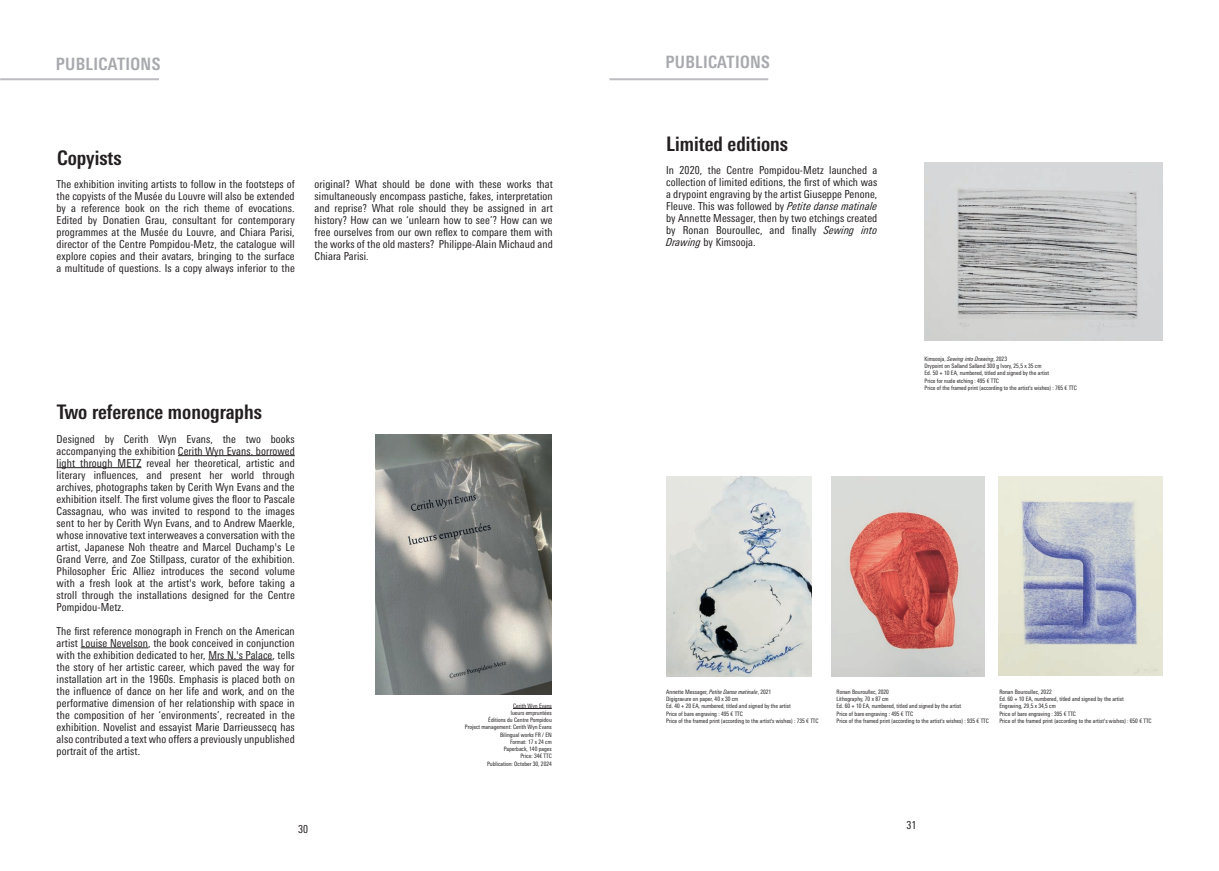
<style>
.page{position:relative;width:1219px;height:871px;background:#fff}
.page>*{position:absolute;margin:0;border:0;box-sizing:border-box;transform-origin:0 0}
.t1{font:700 condensed 20px "Univers Next Pro";color:#231f20}
.t2{font:700 condensed 17px "Univers Next Pro";letter-spacing:.02em;color:#a8a9ad}
.t3{font:condensed 11px/12px "Univers Next Pro";letter-spacing:.01em;color:#231f20;text-align:justify}
.t4{font:condensed 6px/7.2px "Univers Next Pro";color:#231f20}
.s1{font-style:italic}
</style>
<div class="page">
<hr style="left:178px;top:455px;width:117px;height:1px;background:#231f20">
<hr style="left:57px;top:467px;width:84px;height:1px;background:#231f20">
<hr style="left:81px;top:647px;width:67px;height:1px;background:#231f20">
<hr style="left:208px;top:659px;width:64px;height:1px;background:#231f20">
<img style="left:376px;top:434px;width:176px;height:260px">
<hr style="left:0;top:78px;width:159px;height:2px;background:#bcbdc0">
<hr style="left:513px;top:708px;width:39px;height:1px;background:#231f20">
<hr style="left:609px;top:78px;width:159px;height:2px;background:#bcbdc0">
<img style="left:924px;top:162px;width:238px;height:178px">
<img style="left:832px;top:476px;width:152px;height:200px">
<img style="left:998px;top:476px;width:165px;height:199px">
<img style="left:666px;top:476px;width:146px;height:200px">
<h2 class="t2" style="left:56px;top:54px;width:106px">PUBLICATIONS</h2>
<h1 class="t1" style="left:57px;top:146px;width:66px">Copyists</h1>
<p class="t3" style="left:57px;top:178px;width:240px">The exhibition inviting artists to follow in the footsteps of the copyists of the Musée du Louvre will also be extended by a reference book on the rich theme of evocations.<br>Edited by Donatien Grau, consultant for contemporary programmes at the Musée du Louvre, and Chiara Parisi, director of the Centre Pompidou-Metz, the catalogue will explore copies and their avatars, bringing to the surface a multitude of questions. Is a copy always inferior to the</p>
<p class="t3" style="left:315px;top:178px;width:240px">original? What should be done with these works that simultaneously encompass pastiche, fakes, interpretation and reprise? What role should they be assigned in art history? How can we ‘unlearn how to see’? How can we free ourselves from our own reflex to compare them with the works of the old masters? Philippe-Alain Michaud and Chiara Parisi.</p>
<h1 class="t1" style="left:57px;top:400px;width:207px">Two reference monographs</h1>
<p class="t3" style="left:57px;top:432px;width:240px">Designed by Cerith Wyn Evans, the two books accompanying the exhibition Cerith Wyn Evans. borrowed light through METZ reveal her theoretical, artistic and literary influences, and present her world through archives, photographs taken by Cerith Wyn Evans and the exhibition itself. The first volume gives the floor to Pascale Cassagnau, who was invited to respond to the images sent to her by Cerith Wyn Evans, and to Andrew Maerkle, whose innovative text interweaves a conversation with the artist, Japanese Noh theatre and Marcel Duchamp's Le Grand Verre, and Zoe Stillpass, curator of the exhibition.<br>Philosopher Éric Alliez introduces the second volume with a fresh look at the artist's work, before taking a stroll through the installations designed for the Centre Pompidou-Metz.</p>
<p class="t3" style="left:57px;top:624px;width:240px">The first reference monograph in French on the American artist Louise Nevelson, the book conceived in conjunction with the exhibition dedicated to her, Mrs N.'s Palace, tells the story of her artistic career, which paved the way for installation art in the 1960s. Emphasis is placed both on the influence of dance on her life and work, and on the performative dimension of her relationship with space in the composition of her ‘environments’, recreated in the exhibition. Novelist and essayist Marie Darrieussecq has also contributed a text who offers a previously unpublished portrait of the artist.</p>
<p class="t3" style="left:298px;top:822px;width:12px">30</p>
<p class="t4" style="left:465px;top:701px;width:88px;text-align:right">Cerith Wyn Evans<br>lueurs empruntées<br>Éditions du Centre Pompidou<br>Project management: Cerith Wyn Evans<br>Bilingual works FR / EN<br>Format: 17 x 24 cm<br>Paperback, 140 pages<br>Price: 34€ TTC<br>Publication: October 30, 2024</p>
<h2 class="t2" style="left:665px;top:52px;width:106px">PUBLICATIONS</h2>
<h1 class="t1" style="left:666px;top:132px;width:123px">Limited editions</h1>
<p class="t3" style="left:666px;top:164px;width:213px">In 2020, the Centre Pompidou-Metz launched a collection of limited editions, the first of which was a drypoint engraving by the artist Giuseppe Penone, Fleuve. This was followed by <span class="s1">Petite danse matinale </span>by Annette Messager, then by two etchings created by Ronan Bouroullec, and finally <span class="s1">Sewing into Drawing</span> by Kimsooja.</p>
<p class="t4" style="left:924px;top:355px;width:154px">Kimsooja, <span class="s1">Sewing into Drawing</span>, 2023<br>Drypoint on Salland Salland 300 g Ivory, 25,5 x 35 cm<br>Ed. 50 + 10 EA, numbered, titled and signed by the artist<br>Price for nude etching : 495 € TTC<br>Price of the framed print (according to the artist's wishes) : 765 € TTC</p>
<p class="t4" style="left:666px;top:688px;width:154px">Annette Messager, <span class="s1">Petite Danse matinale</span>, 2021<br>Digigravure on paper, 40 x 30 cm<br>Ed. 40 + 20 EA, numbered, titled and signed by the artist<br>Price of bare engraving : 495 € TTC<br>Price of the framed print (according to the artist's wishes) : 735 € TTC</p>
<p class="t4" style="left:837px;top:688px;width:154px">Ronan Bouroullec, 2020<br>Lithography, 70 x 87 cm<br>Ed. 60 + 10 EA, numbered, titled and signed by the artist<br>Price of bare engraving : 495 € TTC<br>Price of the framed print (according to the artist's wishes) : 935 € TTC</p>
<p class="t4" style="left:999px;top:688px;width:154px">Ronan Bouroullec, 2022<br>Ed. 60 + 10 EA, numbered, titled and signed by the artist<br>Engraving, 29,5 x 34,5 cm<br>Price of bare engraving : 395 € TTC<br>Price of the framed print (according to the artist's wishes) : 650 € TTC</p>
<p class="t3" style="left:906px;top:818px;width:12px">31</p>
</div>
